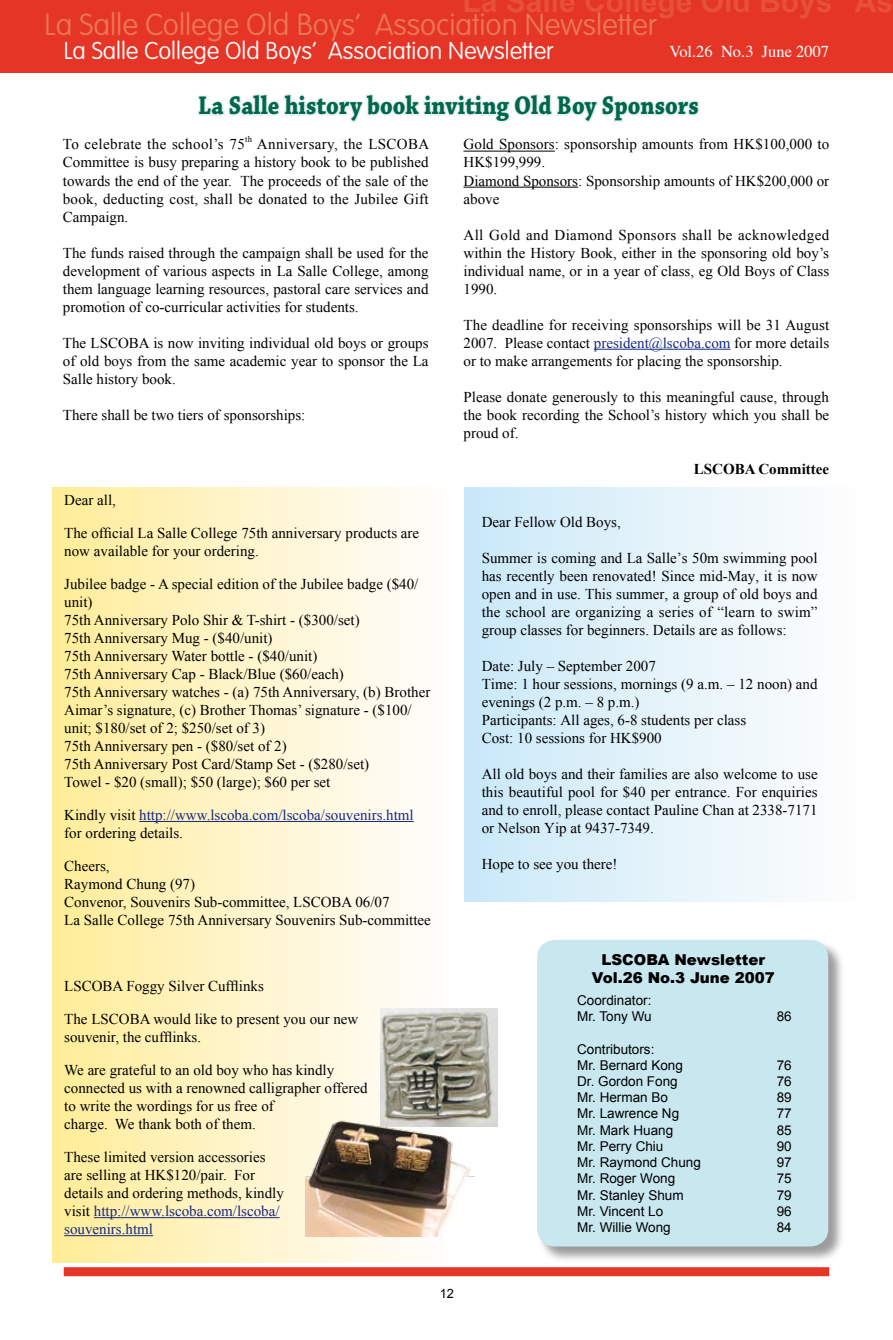
<style>
.page{position:relative;width:893px;height:1340px;background:#fff}
.page>*{position:absolute;margin:0;border:0;box-sizing:border-box;transform-origin:0 0}
.t1{font:100 30px "VAG Rounded";color:#ec7654}
.t2{font:700 30px "Arial";color:#e75136}
.t3{font:700 27px "Chaparral Pro";color:#00674d;scale:.86 1}
.t4{font:100 24px "VAG Rounded";color:#fff}
.t5{font:16.5px "Times";color:#fff}
.t6{font:15px/18px "Times New Roman";color:#000}
.t7{font:15px/18px "Times New Roman";color:#162983}
.t8{font:900 15px/18px "Arial";color:#000;text-align:center}
.t9{font:15px "Times New Roman";letter-spacing:.025em;color:#000}
.t10{font:700 15px "Times New Roman";color:#000}
.t11{font:13.5px/16.2px "Arial";color:#000}
.t12{font:12.75px "Arial";color:#000}
.t13{font:8.7px "Times New Roman";color:#000}
.s1{color:#162983}
.s2{color:#000}
</style>
<div class="page">
<div style="left:0;top:0;width:893px;height:72px;background:#e53527"></div>
<div style="left:64px;top:1267px;width:765px;height:9px;background:#e53527"></div>
<div style="left:464px;top:488px;width:392px;height:414px;background:linear-gradient(to right,#c9e9f8,#fefdfd)"></div>
<div style="left:52px;top:488px;width:392px;height:774px;background:linear-gradient(to right,#ffed99,#fffdfe)"></div>
<hr style="left:139px;top:821px;width:275px;height:1px;background:#162983">
<hr style="left:94px;top:1217px;width:186px;height:1px;background:#162983">
<hr style="left:64px;top:1235px;width:89px;height:1px;background:#162983">
<div style="left:537px;top:938px;width:308px;height:325px;background:#000;opacity:.4"></div>
<div style="left:537px;top:939px;width:291px;height:307px;background:#c8e7ef;border-radius:18px"></div>
<svg style="left:196px;top:72px;width:505px;height:51px"></svg>
<hr style="left:463px;top:151px;width:92px;height:1px;background:#000">
<hr style="left:463px;top:187px;width:115px;height:1px;background:#000">
<hr style="left:594px;top:349px;width:136px;height:1px;background:#162983">
<img style="left:305px;top:1109px;width:169px;height:127px">
<img style="left:380px;top:1008px;width:118px;height:117px">
<h1 class="t2" style="left:462px;top:-15px;width:432px">La Salle College Old Boys As</h1>
<p class="t5" style="left:670px;top:36px;width:161px">Vol.26 No.3 June 2007</p>
<h1 class="t1" style="left:45px;top:7px;width:614px">La Salle College Old Boys’ Association Newsletter</h1>
<h3 class="t4" style="left:64px;top:36px;width:492px">La Salle College Old Boys’ Association Newsletter</h3>
<h2 class="t3" style="left:198px;top:90px;width:584px">La Salle history book inviting Old Boy Sponsors</h2>
<p class="t9" style="left:63px;top:136px;width:183px">To celebrate the school’s 75</p>
<p class="t13" style="left:245px;top:134px;width:9px">th</p>
<p class="t6" style="left:463px;top:135px;width:367px">Gold Sponsors: sponsorship amounts from HK$100,000 to<br>HK$199,999.<br>Diamond Sponsors: Sponsorship amounts of HK$200,000 or above</p>
<p class="t6" style="left:463px;top:225px;width:367px;text-align:justify">All Gold and Diamond Sponsors shall be acknowledged within the History Book, either in the sponsoring old boy’s individual name, or in a year of class, eg Old Boys of Class 1990.</p>
<p class="t6" style="left:463px;top:315px;width:367px;text-align:justify">The deadline for receiving sponsorships will be 31 August 2007. Please contact <span class="s1">president@lscoba.com</span> for more details or to make arrangements for placing the sponsorship.</p>
<p class="t6" style="left:463px;top:387px;width:367px;text-align:justify">Please donate generously to this meaningful cause, through the book recording the School’s history which you shall be proud of.</p>
<p class="t10" style="left:694px;top:460px;width:137px">LSCOBA Committee</p>
<p class="t6" style="left:63px;top:135px;width:368px;text-align:justify;text-indent:194px">Anniversary, the LSCOBA Committee is busy preparing a history book to be published towards the end of the year. The proceeds of the sale of the book, deducting cost, shall be donated to the Jubilee Gift Campaign.</p>
<p class="t6" style="left:63px;top:243px;width:367px;text-align:justify">The funds raised through the campaign shall be used for the development of various aspects in La Salle College, among them language learning resources, pastoral care services and promotion of co-curricular activities for students.</p>
<p class="t6" style="left:63px;top:333px;width:367px;text-align:justify">The LSCOBA is now inviting individual old boys or groups of old boys from the same academic year to sponsor the La Salle history book.</p>
<p class="t6" style="left:63px;top:405px;width:244px">There shall be two tiers of sponsorships:</p>
<p class="t6" style="left:64px;top:490px;width:53px">Dear all,</p>
<p class="t6" style="left:64px;top:523px;width:356px">The official La Salle College 75th anniversary products are now available for your ordering.</p>
<p class="t6" style="left:64px;top:574px;width:368px">Jubilee badge - A special edition of the Jubilee badge ($40/ unit)<br>75th Anniversary Polo Shir &amp; T-shirt - ($300/set)<br>75th Anniversary Mug - ($40/unit)<br>75th Anniversary Water bottle - ($40/unit)<br>75th Anniversary Cap - Black/Blue ($60/each)<br>75th Anniversary watches - (a) 75th Anniversary, (b) Brother Aimar’s signature, (c) Brother Thomas’ signature - ($100/ unit; $180/set of 2; $250/set of 3)<br>75th Anniversary pen - ($80/set of 2)<br>75th Anniversary Post Card/Stamp Set - ($280/set)<br>Towel - $20 (small); $50 (large); $60 per set</p>
<p class="t7" style="left:64px;top:805px;width:351px"><span class="s2">Kindly visit</span> http://www.lscoba.com/lscoba/souvenirs.html <span class="s2">for ordering details.</span></p>
<p class="t6" style="left:64px;top:856px;width:368px">Cheers,<br>Raymond Chung (97)<br>Convenor, Souvenirs Sub-committee, LSCOBA 06/07<br>La Salle College 75th Anniversary Souvenirs Sub-committee</p>
<p class="t6" style="left:64px;top:976px;width:201px">LSCOBA Foggy Silver Cufflinks</p>
<p class="t6" style="left:64px;top:1009px;width:296px">The LSCOBA would like to present you our new souvenir, the cufflinks.</p>
<p class="t6" style="left:64px;top:1060px;width:305px">We are grateful to an old boy who has kindly connected us with a renowned calligrapher offered to write the wordings for us free of<br>charge. We thank both of them.</p>
<p class="t6" style="left:64px;top:1147px;width:221px">These limited version accessories are selling at HK$120/pair. For details and ordering methods, kindly visit <span class="s1">http://www.lscoba.com/lscoba/ souvenirs.html</span></p>
<p class="t12" style="left:440px;top:1286px;width:8px">12</p>
<p class="t6" style="left:482px;top:512px;width:141px">Dear Fellow Old Boys,</p>
<p class="t6" style="left:482px;top:548px;width:337px;text-align:justify">Summer is coming and La Salle’s 50m swimming pool has recently been renovated! Since mid-May, it is now open and in use. This summer, a group of old boys and the school are organizing a series of “learn to swim” group classes for beginners. Details are as follows:</p>
<p class="t6" style="left:482px;top:656px;width:337px">Date: July – September 2007<br>Time: 1 hour sessions, mornings (9 a.m. – 12 noon) and evenings (2 p.m. – 8 p.m.)<br>Participants: All ages, 6-8 students per class<br>Cost: 10 sessions for HK$900</p>
<p class="t6" style="left:482px;top:764px;width:337px;text-align:justify">All old boys and their families are also welcome to use this beautiful pool for $40 per entrance. For enquiries and to enroll, please contact Pauline Chan at 2338-7171 or Nelson Yip at 9437-7349.</p>
<p class="t6" style="left:482px;top:854px;width:137px">Hope to see you there!</p>
<p class="t8" style="left:592px;top:950px;width:184px">LSCOBA Newsletter<br>Vol.26 No.3 June 2007</p>
<p class="t11" style="left:577px;top:992px;width:76px">Coordinator:<br>Mr. Tony Wu</p>
<p class="t11" style="left:777px;top:1008px;width:6px">86</p>
<p class="t11" style="left:577px;top:1040px;width:107px">Contributors:<br>Mr. Bernard Kong</p>
<p class="t11" style="left:777px;top:1057px;width:6px">76</p>
<p class="t11" style="left:577px;top:1073px;width:102px">Dr. Gordon Fong</p>
<p class="t11" style="left:777px;top:1073px;width:6px">76</p>
<p class="t11" style="left:577px;top:1089px;width:92px">Mr. Herman Bo</p>
<p class="t11" style="left:777px;top:1089px;width:17px">8 9</p>
<p class="t11" style="left:577px;top:1105px;width:104px">Mr. Lawrence Ng</p>
<p class="t11" style="left:777px;top:1105px;width:6px">77</p>
<p class="t11" style="left:577px;top:1121px;width:98px">Mr. Mark Huang</p>
<p class="t11" style="left:777px;top:1121px;width:6px">85</p>
<p class="t11" style="left:577px;top:1138px;width:88px">Mr. Perry Chiu</p>
<p class="t11" style="left:777px;top:1138px;width:17px">90</p>
<p class="t11" style="left:577px;top:1154px;width:125px">Mr. Raymond Chung</p>
<p class="t11" style="left:777px;top:1154px;width:15px">97</p>
<p class="t11" style="left:577px;top:1170px;width:100px">Mr. Roger Wong</p>
<p class="t11" style="left:777px;top:1170px;width:6px">75</p>
<p class="t11" style="left:577px;top:1186px;width:108px">Mr. Stanley Shum</p>
<p class="t11" style="left:777px;top:1186px;width:17px">7 9</p>
<p class="t11" style="left:577px;top:1202px;width:88px">Mr. Vincent Lo</p>
<p class="t11" style="left:777px;top:1202px;width:15px">96</p>
<p class="t11" style="left:577px;top:1219px;width:95px">Mr. Willie Wong</p>
<p class="t11" style="left:777px;top:1219px;width:6px">84</p>
</div>
